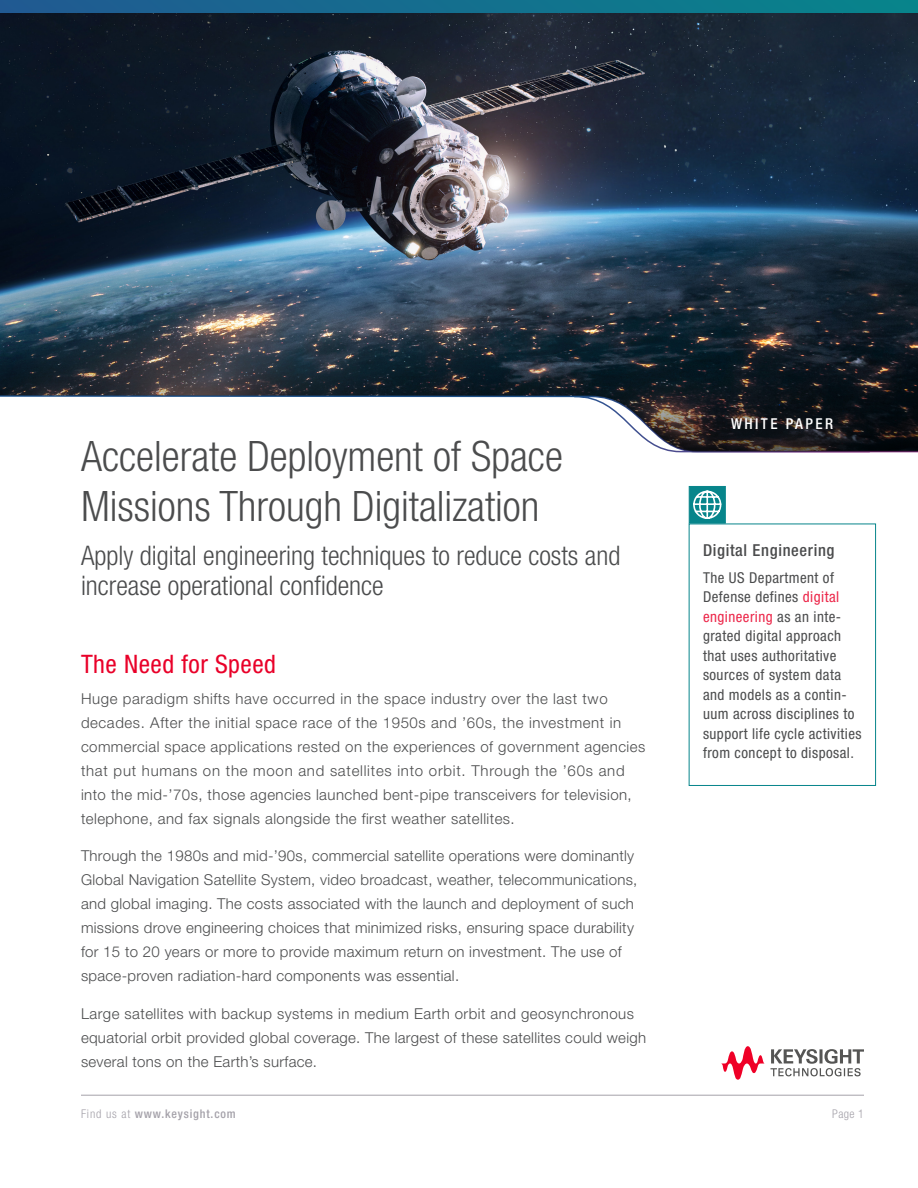
<style>
.page{position:relative;width:918px;height:1188px;background:#fff}
.page>*{position:absolute;margin:0;border:0;box-sizing:border-box;transform-origin:0 0}
.KT_-_Title{font:300 condensed 42px/50.4px "Helvetica Neue LT Std";color:#4b4c4d}
.KT_-_Subtitle{font:300 condensed 27px/30px "Helvetica Neue LT Std";color:#4b4c4d}
.KT_-_Header_1{font:condensed 25.5px "Helvetica Neue LT Std";letter-spacing:.02em;color:#e90029}
.KT_-_Sidebar_Titles{font:500 condensed 16.5px "Helvetica Neue LT Std";letter-spacing:.04em;color:#4b4c4d}
.KT_-_Body_Text{font:300 15px/24px "Helvetica Neue LT Std";letter-spacing:.02em;color:#4b4c4d}
.KT_-_Sidebar_Copy{font:condensed 15px/19.5px "Helvetica Neue LT Std";letter-spacing:.03em;color:#4b4c4d}
.KT_-_Document_Type{font:500 condensed 15px "Helvetica Neue LT Std";letter-spacing:.16em;color:#fff}
.t1{font:500 condensed 12px "Helvetica Neue LT Std";letter-spacing:.07em;color:#a4a1a9}
.t2{font:300 condensed 12px "Helvetica Neue LT Std";color:#a4a1a9}
.s1{color:#ec2649}
.s2{font-weight:300}
</style>
<div class="page">
<hr style="left:81px;top:1095px;width:783px;height:1px;background:#a4a1a9">
<svg style="left:721px;top:1046px;width:143px;height:34px"></svg>
<img style="left:0;top:13px;width:918px;height:440px">
<svg style="left:0;top:342px;width:918px;height:110px"></svg>
<div style="left:689px;top:524px;width:187px;height:262px;border:1px solid #07858b"></div>
<div style="left:689px;top:486px;width:37px;height:38px;background:#07858b;border:1px solid #07858b"></div>
<svg style="left:693px;top:490px;width:29px;height:29px"></svg>
<svg style="left:0;top:0;width:918px;height:13px"></svg>
<p class="KT_-_Title" style="left:81px;top:431px;width:483px">Accelerate Deployment of Space<br>Missions Through Digitalization</p>
<p class="KT_-_Subtitle" style="left:81px;top:540px;width:541px">Apply digital engineering techniques to reduce costs and increase operational confidence</p>
<p class="KT_-_Header_1" style="left:81px;top:649px;width:197px">The Need for Speed</p>
<p class="KT_-_Body_Text" style="left:81px;top:686px;width:566px">Huge paradigm shifts have occurred in the space industry over the last two decades. After the initial space race of the 1950s and ’60s, the investment in commercial space applications rested on the experiences of government agencies that put humans on the moon and satellites into orbit. Through the ’60s and into the mid-’70s, those agencies launched bent-pipe transceivers for television, telephone, and fax signals alongside the first weather satellites.</p>
<p class="KT_-_Body_Text" style="left:81px;top:843px;width:558px">Through the 1980s and mid-’90s, commercial satellite operations were dominantly Global Navigation Satellite System, video broadcast, weather, telecommunications, and global imaging. The costs associated with the launch and deployment of such missions drove engineering choices that minimized risks, ensuring space durability for 15 to 20 years or more to provide maximum return on investment. The use of space-proven radiation-hard components was essential.</p>
<p class="KT_-_Body_Text" style="left:81px;top:1001px;width:567px">Large satellites with backup systems in medium Earth orbit and geosynchronous equatorial orbit provided global coverage. The largest of these satellites could weigh several tons on the Earth’s surface.</p>
<p class="KT_-_Document_Type" style="left:731px;top:414px;width:104px">WHITE PAPER</p>
<p class="KT_-_Sidebar_Titles" style="left:703px;top:541px;width:133px">Digital Engineering</p>
<p class="KT_-_Sidebar_Copy" style="left:703px;top:567px;width:160px">The US Department of<br>Defense defines <span class="s1">digital engineering</span> as an inte&shy;grated digital approach that uses authoritative sources of system data and models as a contin&shy;uum across disciplines to support life cycle activities from concept to disposal.</p>
<p class="t1" style="left:81px;top:1106px;width:156px"><span class="s2">Find us at</span> www.keysight.com</p>
<p class="t2" style="left:832px;top:1107px;width:33px">Page 1</p>
</div>
